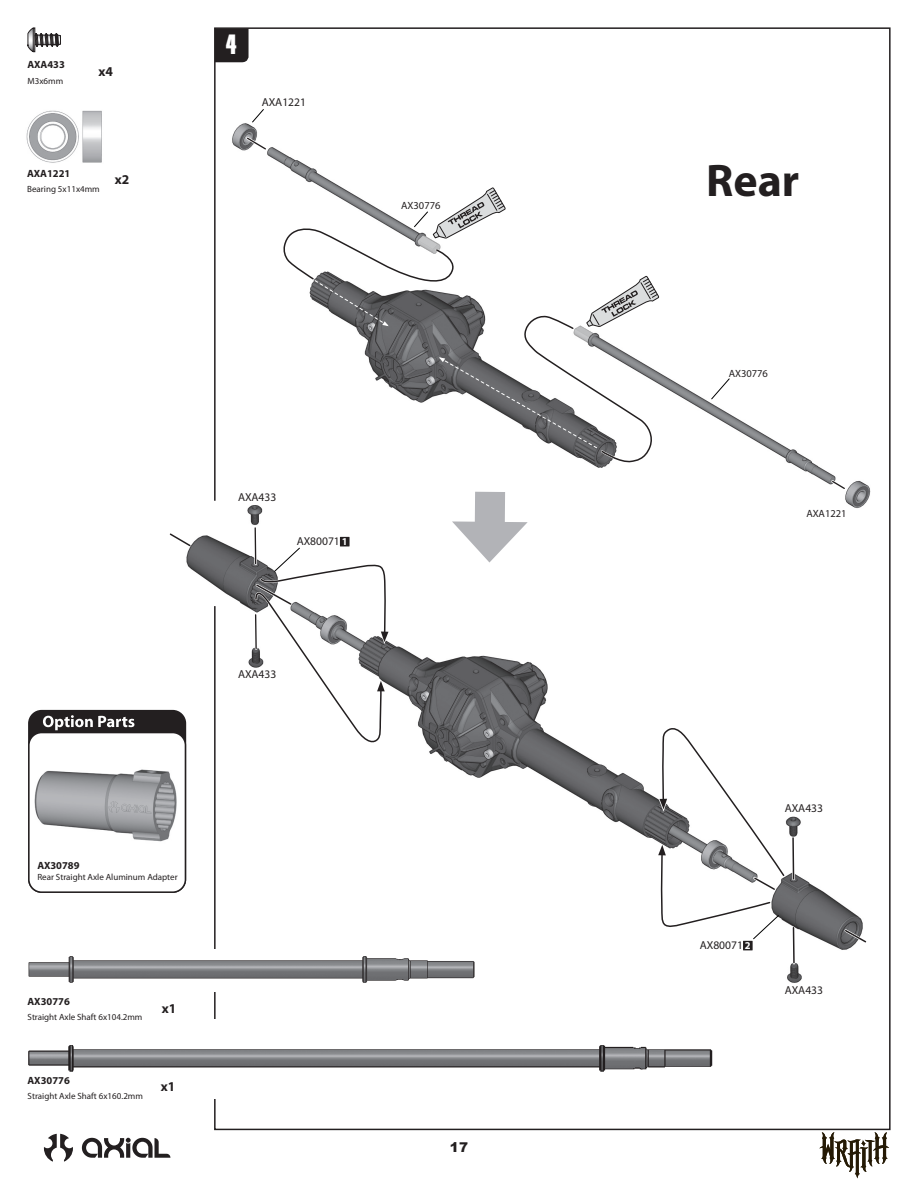
<style>
.page{position:relative;width:918px;height:1188px;background:#fff}
.page>*{position:absolute;margin:0;border:0;box-sizing:border-box;transform-origin:0 0}
.t1{font:700 45.9px "Myriad Pro";color:#231f20}
.t2{font:700 24px "Compacta BT";color:#fff}
.t3{font:700 13.5px "Myriad Pro";color:#231f20}
.t4{font:900 13.5px "Arial";color:#231f20}
.t5{font:11.55px "Myriad Pro";color:#231f20}
.t6{font:700 10.5px "Myriad Pro";color:#231f20}
.t7{font:10.5px "Myriad Pro";color:#231f20}
.t8{font:9px "Myriad Pro";color:#231f20}
.s1{font-weight:700;font-size:10.5px;color:#fff}
</style>
<div class="page">
<svg style="left:215px;top:28px;width:34px;height:34px"></svg>
<svg style="left:82px;top:1138px;width:88px;height:20px"></svg>
<svg style="left:44px;top:1134px;width:29px;height:28px"></svg>
<svg style="left:819px;top:1132px;width:70px;height:46px"></svg>
<img style="left:232px;top:123px;width:639px;height:378px">
<img style="left:172px;top:501px;width:695px;height:495px">
<div style="left:475px;top:492px;width:30px;height:44px;background:#b2b3b7"></div>
<svg style="left:452px;top:521px;width:76px;height:42px"></svg>
<svg style="left:244px;top:135px;width:25px;height:18px"></svg>
<svg style="left:829px;top:478px;width:19px;height:14px"></svg>
<svg style="left:169px;top:532px;width:23px;height:16px"></svg>
<svg style="left:842px;top:927px;width:25px;height:18px"></svg>
<svg style="left:252px;top:109px;width:12px;height:14px"></svg>
<svg style="left:281px;top:187px;width:379px;height:276px"></svg>
<svg style="left:711px;top:378px;width:19px;height:22px"></svg>
<svg style="left:252px;top:525px;width:138px;height:222px"></svg>
<svg style="left:657px;top:722px;width:140px;height:244px"></svg>
<div style="left:340px;top:537px;width:10px;height:9px;background:#231f20"></div>
<div style="left:743px;top:941px;width:10px;height:9px;background:#231f20"></div>
<img style="left:28px;top:1045px;width:685px;height:27px">
<img style="left:26px;top:110px;width:76px;height:53px">
<img style="left:28px;top:950px;width:454px;height:42px">
<svg style="left:27px;top:27px;width:34px;height:25px"></svg>
<div style="left:29px;top:711px;width:156px;height:181px;background:#231f20;border-radius:13px"></div>
<div style="left:29px;top:733px;width:156px;height:159px;background:#fff;border-radius:13px"></div>
<div style="left:28px;top:732px;width:158px;height:161px;border:2px solid #231f20;border-radius:13px"></div>
<svg style="left:43px;top:715px;width:91px;height:15px"></svg>
<img style="left:34px;top:769px;width:143px;height:73px">
<p class="t6" style="left:28px;top:58px;width:39px">AXA433</p>
<p class="t8" style="left:28px;top:75px;width:37px">M3x6mm</p>
<p class="t3" style="left:99px;top:63px;width:16px">x4</p>
<p class="t6" style="left:27px;top:166px;width:45px">AXA1221</p>
<p class="t8" style="left:27px;top:183px;width:74px">Bearing 5x11x4mm</p>
<p class="t3" style="left:115px;top:171px;width:16px">x2</p>
<p class="t2" style="left:226px;top:30px;width:12px">4</p>
<p class="t5" style="left:262px;top:95px;width:46px">AXA1221</p>
<p class="t7" style="left:401px;top:199px;width:41px">AX30776</p>
<p class="t5" style="left:238px;top:490px;width:40px">AXA433</p>
<p class="t5" style="left:297px;top:534px;width:52px">AX80071 <span class="s1">1</span></p>
<p class="t5" style="left:238px;top:667px;width:40px">AXA433</p>
<p class="t6" style="left:37px;top:858px;width:44px">AX30789</p>
<p class="t8" style="left:37px;top:871px;width:142px">Rear Straight Axle Aluminum Adapter</p>
<p class="t6" style="left:28px;top:995px;width:44px">AX30776</p>
<p class="t8" style="left:28px;top:1012px;width:116px">Straight Axle Shaft 6x104.2mm</p>
<p class="t3" style="left:162px;top:999px;width:16px">x1</p>
<p class="t6" style="left:28px;top:1073px;width:44px">AX30776</p>
<p class="t8" style="left:28px;top:1090px;width:117px">Straight Axle Shaft 6x160.2mm</p>
<p class="t3" style="left:161px;top:1078px;width:16px">x1</p>
<h3 class="t4" style="left:450px;top:1137px;width:20px">17</h3>
<p class="t1" style="left:706px;top:150px;width:95px">Rear</p>
<p class="t7" style="left:729px;top:367px;width:41px">AX30776</p>
<p class="t7" style="left:806px;top:507px;width:42px">AXA1221</p>
<p class="t5" style="left:785px;top:801px;width:40px">AXA433</p>
<p class="t5" style="left:700px;top:938px;width:52px">AX80071 <span class="s1">2</span></p>
<p class="t5" style="left:785px;top:983px;width:40px">AXA433</p>
</div>
